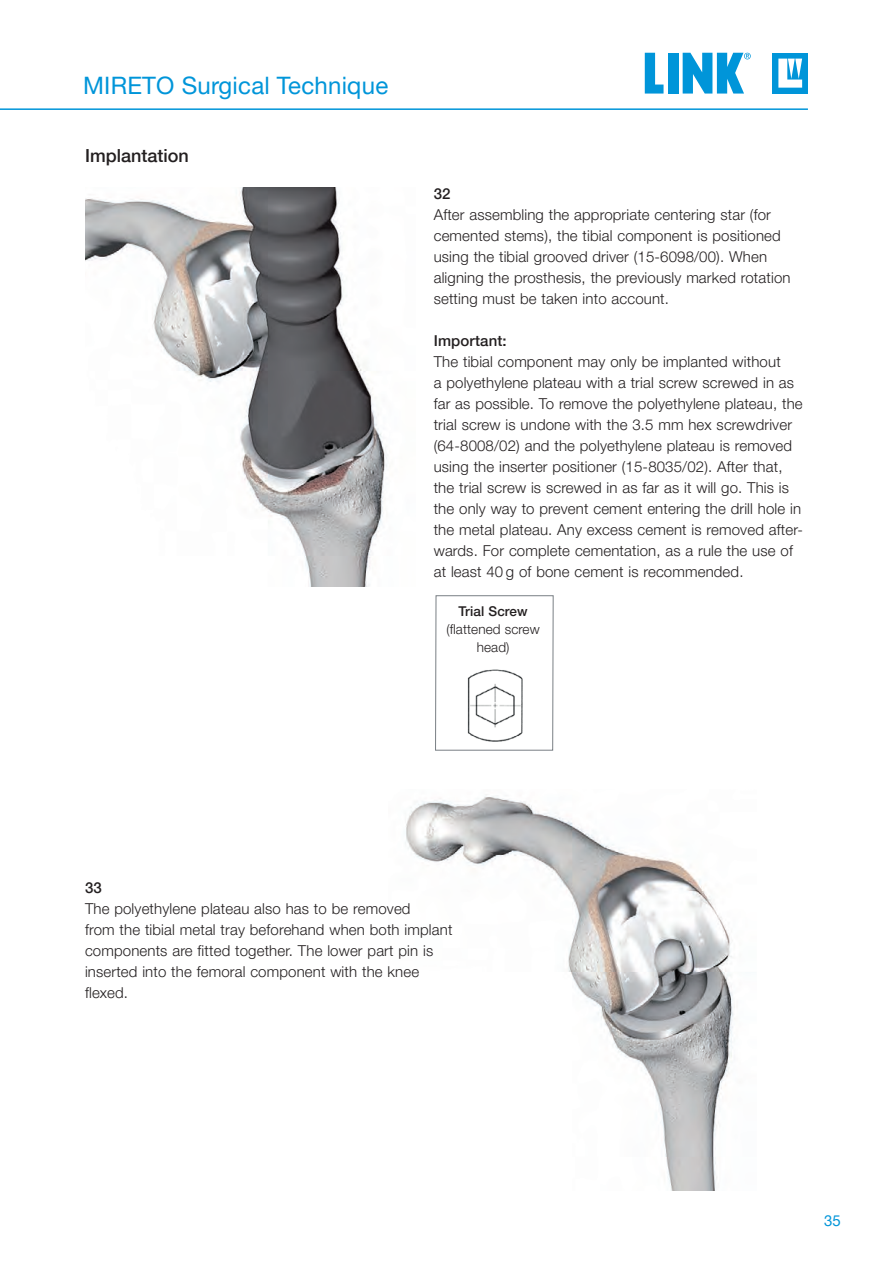
<style>
.page{position:relative;width:893px;height:1263px;background:#fff}
.page>*{position:absolute;margin:0;border:0;box-sizing:border-box;transform-origin:0 0}
.t1{font:24px "Helvetica Neue LT Pro";letter-spacing:.01em;color:#0095d9}
.t2{font:500 18px "Helvetica Neue LT Pro";color:#231f20}
.t3{font:300 15px/21px "Helvetica Neue LT Pro";letter-spacing:.01em;color:#231f20}
.t4{font:500 15px "Helvetica Neue LT Pro";letter-spacing:.01em;color:#231f20}
.t5{font:15px "Helvetica Neue LT Pro";color:#0095d9}
.t6{font:300 13.5px/18px "Helvetica Neue LT Pro";letter-spacing:.01em;color:#231f20;text-align:center}
.t7{font:500 13.5px "Helvetica Neue LT Pro";letter-spacing:.01em;color:#231f20}
</style>
<div class="page">
<img style="left:85px;top:188px;width:302px;height:398px">
<img style="left:405px;top:794px;width:330px;height:397px">
<hr style="left:0;top:108px;width:808px;height:2px;background:#0095d9">
<div style="left:773px;top:53px;width:35px;height:41px;background:#0095d9"></div>
<svg style="left:778px;top:59px;width:24px;height:29px"></svg>
<svg style="left:645px;top:53px;width:18px;height:41px"></svg>
<div style="left:668px;top:53px;width:10px;height:41px;background:#0095d9"></div>
<svg style="left:683px;top:53px;width:68px;height:41px"></svg>
<svg style="left:435px;top:595px;width:119px;height:156px"></svg>
<img style="left:460px;top:662px;width:66px;height:81px">
<h1 class="t1" style="left:83px;top:70px;width:307px">MIRETO Surgical Technique</h1>
<p class="t2" style="left:85px;top:144px;width:105px">Implantation</p>
<p class="t4" style="left:434px;top:184px;width:18px">32</p>
<p class="t3" style="left:434px;top:203px;width:358px">After assembling the appropriate centering star (for cemented stems), the tibial component is positioned using the tibial grooved driver (15-6098/00). When aligning the prosthesis, the previously marked rotation setting must be taken into account.</p>
<p class="t4" style="left:434px;top:331px;width:75px">Important:</p>
<p class="t3" style="left:434px;top:350px;width:371px">The tibial component may only be implanted without<br>a polyethylene plateau with a trial screw screwed in as far as possible. To remove the polyethylene plateau, the trial screw is undone with the 3.5 mm hex screwdriver (64-8008/02) and the polyethylene plateau is removed using the inserter positioner (15-8035/02). After that, the trial screw is screwed in as far as it will go. This is the only way to prevent cement entering the drill hole in the metal plateau. Any excess cement is removed after&shy;wards. For complete cementation, as a rule the use of at least 40 g of bone cement is recommended.</p>
<p class="t7" style="left:458px;top:603px;width:71px">Trial Screw</p>
<p class="t6" style="left:446px;top:619px;width:95px">(flattened screw head)</p>
<p class="t4" style="left:85px;top:879px;width:18px">33</p>
<p class="t3" style="left:85px;top:898px;width:369px">The polyethylene plateau also has to be removed<br>from the tibial metal tray beforehand when both implant components are fitted together. The lower part pin is inserted into the femoral component with the knee flexed.</p>
<p class="t5" style="left:824px;top:1211px;width:18px">35</p>
</div>
